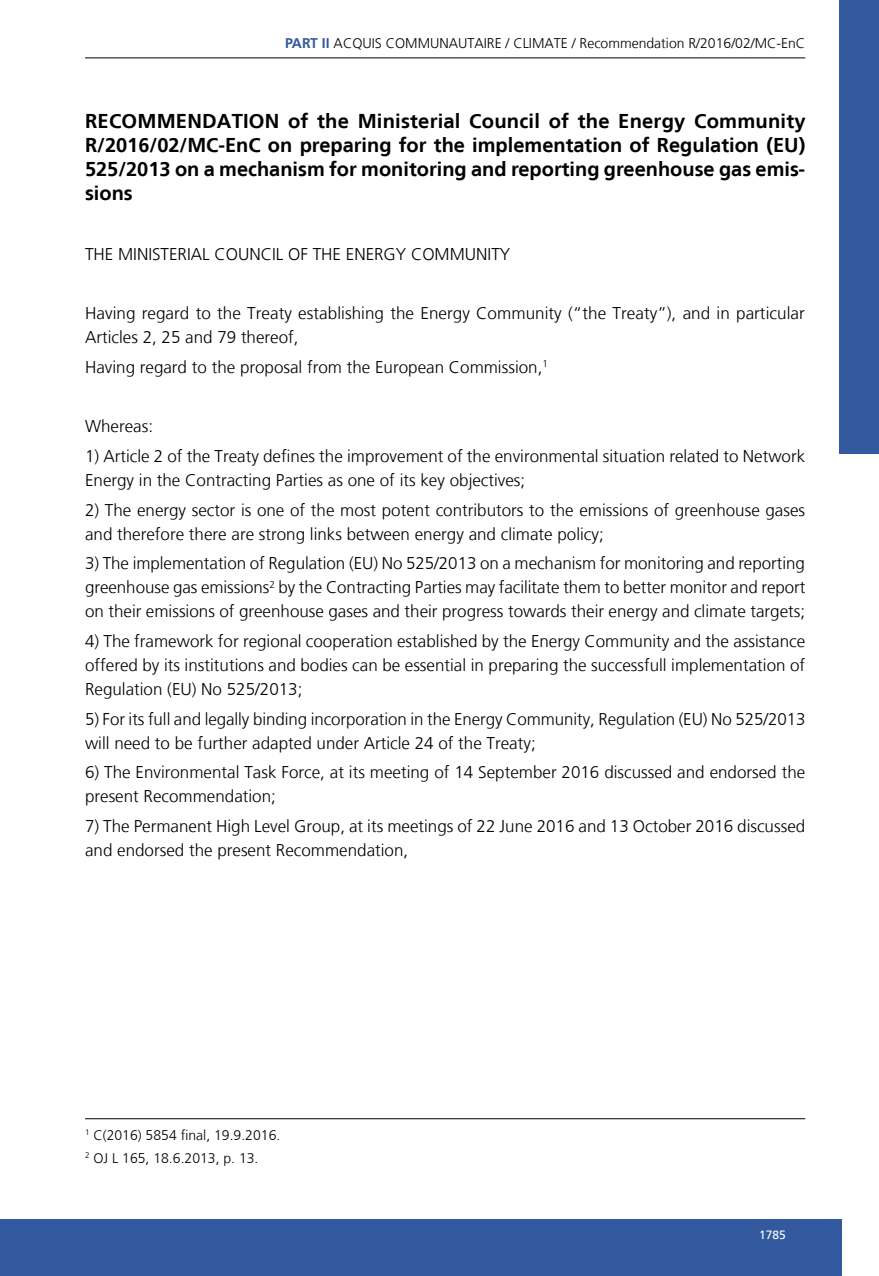
<style>
.page{position:relative;width:879px;height:1276px;background:#fff}
.page>*{position:absolute;margin:0;border:0;box-sizing:border-box;transform-origin:0 0}
.t1{font:700 20px/24px "Frutiger LT";color:#000;text-align:justify}
.t2{font:300 17px/24px "Frutiger LT";color:#000}
.t3{font:300 14px/22.4px "Frutiger LT";color:#000}
.t4{font:12px "Frutiger LT";color:#fff}
.s1{font-weight:700;color:#33599f}
</style>
<div class="page">
<hr style="left:85px;top:1118px;width:720px;height:1px;background:#000">
<hr style="left:85px;top:58px;width:720px;height:1px;background:#000">
<div style="left:0;top:1219px;width:841px;height:57px;background:#33599f"></div>
<div style="left:839px;top:0;width:40px;height:454px;background:#33599f"></div>
<p class="t3" style="left:285px;top:32px;width:521px"><span class="s1">PART II</span> ACQUIS COMMUNAUTAIRE / CLIMATE / Recommendation R/2016/02/MC-EnC</p>
<p class="t1" style="left:85px;top:110px;width:722px">RECOMMENDATION of the Ministerial Council of the Energy Community R/2016/02/MC-EnC on preparing for the implementation of Regulation (EU)<br>525/2013 on a mechanism for monitoring and reporting greenhouse gas emis&shy;sions</p>
<p class="t2" style="left:85px;top:242px;width:427px">THE MINISTERIAL COUNCIL OF THE ENERGY COMMUNITY</p>
<p class="t2" style="left:85px;top:301px;width:721px">Having regard to the Treaty establishing the Energy Community (“the Treaty”), and in particular<br>Articles 2, 25 and 79 thereof,</p>
<p class="t2" style="left:85px;top:355px;width:464px">Having regard to the proposal from the European Commission,<sup>1</sup></p>
<p class="t2" style="left:85px;top:414px;width:69px">Whereas:</p>
<p class="t2" style="left:85px;top:444px;width:722px">1) Article 2 of the Treaty defines the improvement of the environmental situation related to Network<br>Energy in the Contracting Parties as one of its key objectives;</p>
<p class="t2" style="left:85px;top:498px;width:721px">2) The energy sector is one of the most potent contributors to the emissions of greenhouse gases and therefore there are strong links between energy and climate policy;</p>
<p class="t2" style="left:85px;top:551px;width:722px;text-align:justify">3) The implementation of Regulation (EU) No 525/2013 on a mechanism for monitoring and reporting greenhouse gas emissions<sup>2</sup> by the Contracting Parties may facilitate them to better monitor and report on their emissions of greenhouse gases and their progress towards their energy and climate targets;</p>
<p class="t2" style="left:85px;top:629px;width:721px;text-align:justify">4) The framework for regional cooperation established by the Energy Community and the assistance offered by its institutions and bodies can be essential in preparing the successfull implementation of Regulation (EU) No 525/2013;</p>
<p class="t2" style="left:85px;top:707px;width:722px">5) For its full and legally binding incorporation in the Energy Community, Regulation (EU) No 525/2013 will need to be further adapted under Article 24 of the Treaty;</p>
<p class="t2" style="left:85px;top:760px;width:722px">6) The Environmental Task Force, at its meeting of 14 September 2016 discussed and endorsed the present Recommendation;</p>
<p class="t2" style="left:85px;top:814px;width:722px">7) The Permanent High Level Group, at its meetings of 22 June 2016 and 13 October 2016 discussed and endorsed the present Recommendation,</p>
<p class="t3" style="left:85px;top:1124px;width:197px"><sup>1</sup> C(2016) 5854 final, 19.9.2016.<br><sup>2</sup> OJ L 165, 18.6.2013, p. 13.</p>
<p class="t4" style="left:759px;top:1227px;width:28px">1785</p>
</div>
